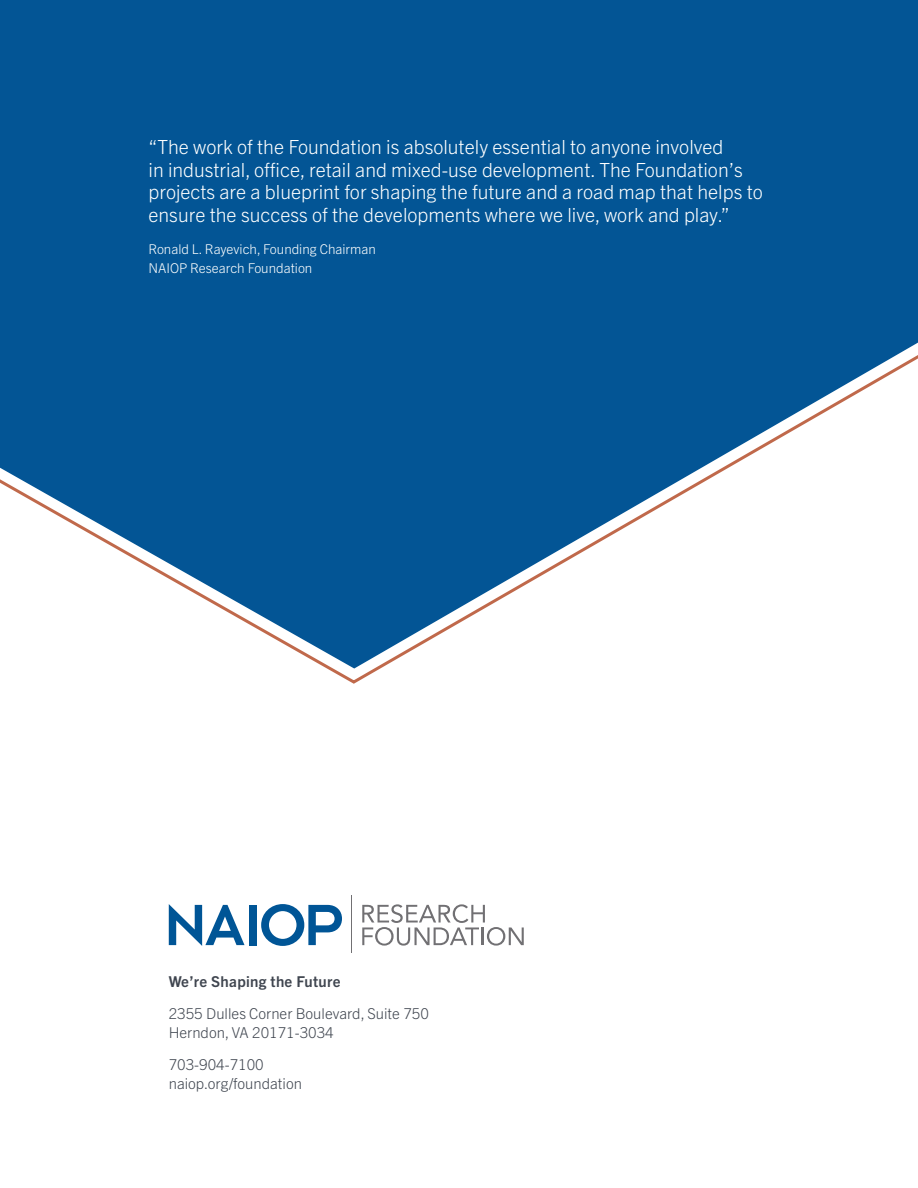
<style>
.page{position:relative;width:918px;height:1188px;background:#fff}
.page>*{position:absolute;margin:0;border:0;box-sizing:border-box;transform-origin:0 0}
.body_copy{font:300 19.5px/22.5px "Trade Gothic Next LT Pro";color:#fff}
.body_copy-2{font:300 15px/18.8px "Trade Gothic Next LT Pro";color:#3f454f}
.body_copy-3{font:700 15px "Trade Gothic Next LT Pro";letter-spacing:.02em;color:#3f454f}
.body_copy-4{font:300 13.5px/18.8px "Trade Gothic Next LT Pro";color:#fff}
</style>
<div class="page">
<div style="left:0;top:0;width:918px;height:344px;background:#035595"></div>
<svg style="left:169px;top:904px;width:76px;height:42px"></svg>
<div style="left:249px;top:905px;width:7px;height:40px;background:#005596"></div>
<svg style="left:261px;top:904px;width:81px;height:42px"></svg>
<svg style="left:362px;top:904px;width:162px;height:42px"></svg>
<hr style="left:351px;top:895px;width:1px;height:58px;background:#717073">
<svg style="left:0;top:344px;width:918px;height:340px"></svg>
<p class="body_copy" style="left:148px;top:135px;width:616px">“The work of the Foundation is absolutely essential to anyone involved<br>in industrial, office, retail and mixed-use development. The Foundation’s projects are a blueprint for shaping the future and a road map that helps to ensure the success of the developments where we live, work and play.”</p>
<p class="body_copy-4" style="left:148px;top:239px;width:229px">Ronald L. Rayevich, Founding Chairman<br>NAIOP Research Foundation</p>
<p class="body_copy-3" style="left:169px;top:971px;width:173px">We’re Shaping the Future</p>
<p class="body_copy-2" style="left:169px;top:1003px;width:262px">2355 Dulles Corner Boulevard, Suite 750<br>Herndon, VA 20171-3034</p>
<p class="body_copy-2" style="left:169px;top:1054px;width:135px">703-904-7100 naiop.org/foundation</p>
</div>
